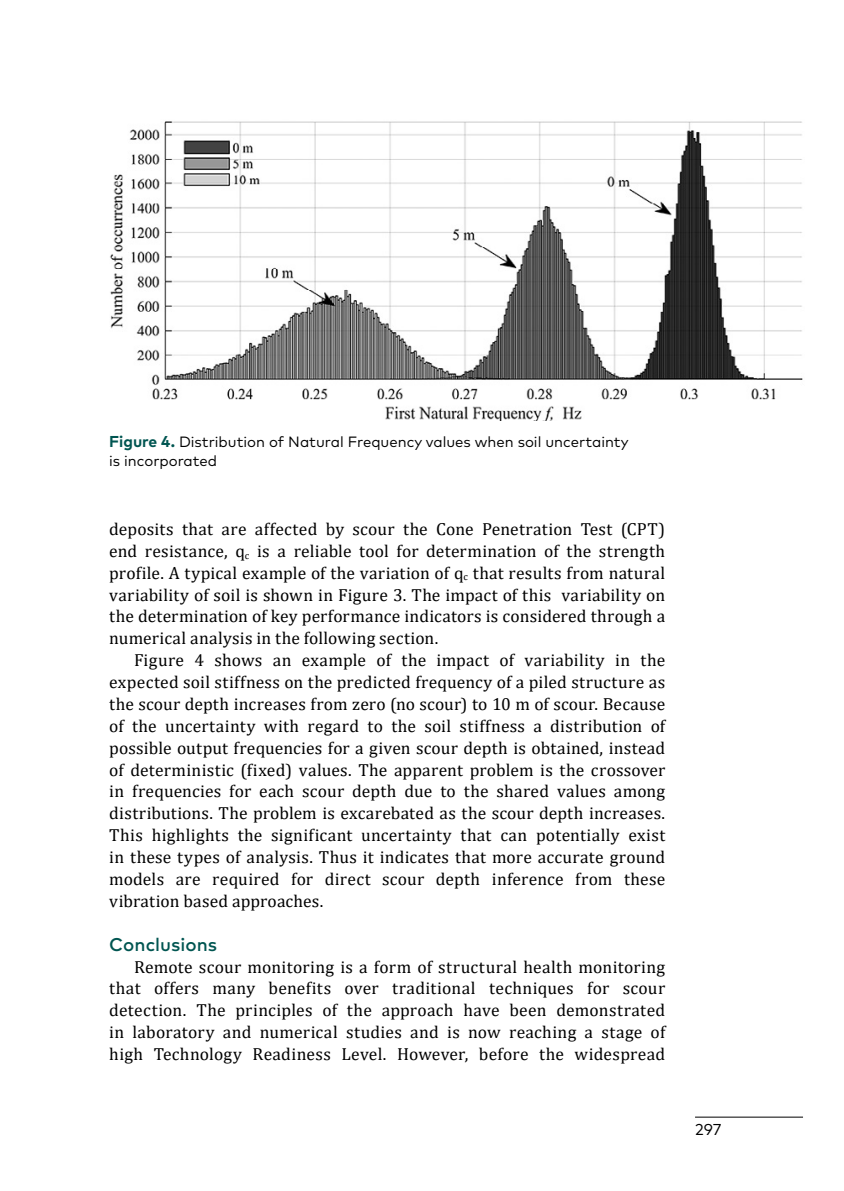
<style>
.page{position:relative;width:844px;height:1191px;background:#fff}
.page>*{position:absolute;margin:0;border:0;box-sizing:border-box;transform-origin:0 0}
.t1{font:500 18.38px "Mark Pro";color:#005551}
.t2{font:17.5px/21.9px "Cambria";letter-spacing:.01em;color:#000;text-align:justify}
.t3{font:15.75px "Mark Pro";color:#000}
.t4{font:14.88px/18.4px "Mark Pro";color:#000}
.s1{font-weight:700;font-size:15.75px;color:#005551}
</style>
<div class="page">
<hr style="left:694px;top:1116px;width:108px;height:1px;background:#000">
<img style="left:110px;top:121px;width:693px;height:299px">
<p class="t4" style="left:109px;top:432px;width:521px"><span class="s1">Figure 4.</span> Distribution of Natural Frequency values when soil uncertainty is incorporated</p>
<p class="t2" style="left:109px;top:518px;width:557px">deposits that are affected by scour the Cone Penetration Test (CPT) end resistance, q<sub>c</sub> is a reliable tool for determination of the strength profile. A typical example of the variation of q<sub>c</sub> that results from natural variability of soil is shown in Figure 3. The impact of this variability on the determination of key performance indicators is considered through a numerical analysis in the following section.</p>
<p class="t2" style="left:109px;top:649px;width:557px;text-indent:25px">Figure 4 shows an example of the impact of variability in the expected soil stiffness on the predicted frequency of a piled structure as the scour depth increases from zero (no scour) to 10 m of scour. Because of the uncertainty with regard to the soil stiffness a distribution of possible output frequencies for a given scour depth is obtained, instead of deterministic (fixed) values. The apparent problem is the crossover in frequencies for each scour depth due to the shared values among distributions. The problem is excarebated as the scour depth increases.<br>This highlights the significant uncertainty that can potentially exist in these types of analysis. Thus it indicates that more accurate ground models are required for direct scour depth inference from these vibration based approaches.</p>
<p class="t1" style="left:109px;top:930px;width:109px">Conclusions</p>
<p class="t2" style="left:109px;top:955px;width:557px;text-indent:25px">Remote scour monitoring is a form of structural health monitoring that offers many benefits over traditional techniques for scour detection. The principles of the approach have been demonstrated in laboratory and numerical studies and is now reaching a stage of high Technology Readiness Level. However, before the widespread</p>
<p class="t3" style="left:694px;top:1118px;width:28px">297</p>
</div>
